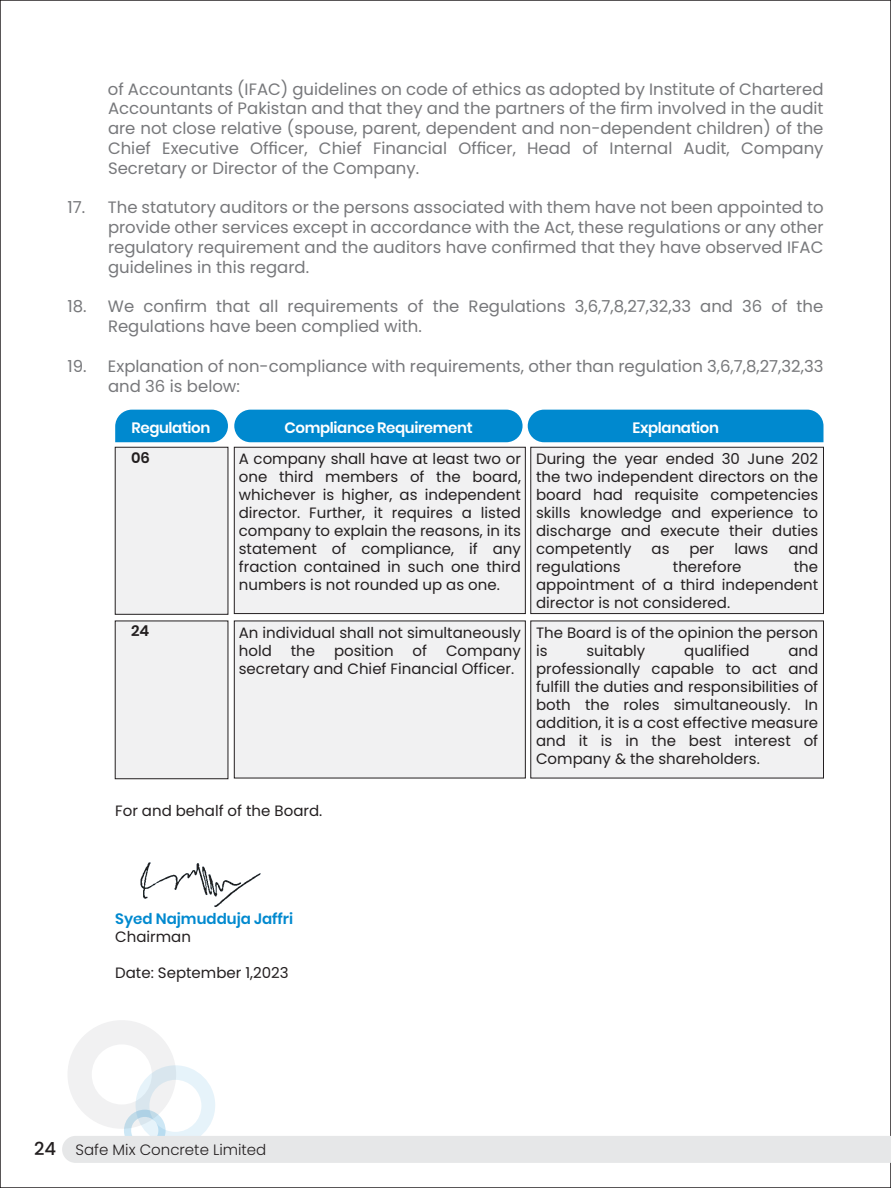
<style>
.page{position:relative;width:891px;height:1188px;background:#fff}
.page>*{position:absolute;margin:0;border:0;box-sizing:border-box;transform-origin:0 0}
.t1{font:16.5px/19.8px "Poppins";color:#77787b;text-align:justify}
.t2{font:15px/18px "Poppins";color:#231f20;text-align:justify}
.t3{font:600 15px "Poppins";letter-spacing:-.025em;color:#fff}
.t4{font:300 15px "Poppins";color:#231f20}
.t5{font:600 15px "Poppins";color:#0089cf}
.t6{font:600 15px "Poppins";color:#231f20}
.s1{font-weight:500;font-size:18px}
</style>
<div class="page">
<div style="left:234px;top:447px;width:292px;height:167px;background:#f1f1f2;border:1px solid #231f20"></div>
<div style="left:530px;top:447px;width:294px;height:167px;background:#f1f1f2;border:1px solid #231f20"></div>
<div style="left:115px;top:447px;width:113px;height:168px;background:#f1f1f2;border:1px solid #231f20"></div>
<div style="left:234px;top:621px;width:292px;height:157px;background:#f1f1f2;border:1px solid #231f20"></div>
<div style="left:530px;top:621px;width:294px;height:157px;background:#f1f1f2;border:1px solid #231f20"></div>
<div style="left:115px;top:621px;width:113px;height:158px;background:#f1f1f2"></div>
<div style="left:115px;top:410px;width:113px;height:32px;background:#0089cf"></div>
<div style="left:234px;top:410px;width:289px;height:32px;background:#0089cf;border-radius:16px"></div>
<div style="left:528px;top:410px;width:296px;height:32px;background:#0089cf"></div>
<img style="left:140px;top:862px;width:121px;height:45px">
<svg style="left:62px;top:1020px;width:829px;height:143px"></svg>
<p class="t1" style="left:108px;top:79px;width:717px">of Accountants (IFAC) guidelines on code of ethics as adopted by Institute of Chartered Accountants of Pakistan and that they and the partners of the firm involved in the audit are not close relative (spouse, parent, dependent and non-dependent children) of the Chief Executive Officer, Chief Financial Officer, Head of Internal Audit, Company Secretary or Director of the Company.</p>
<p class="t1" style="left:108px;top:198px;width:717px;text-indent:-41px">17. The statutory auditors or the persons associated with them have not been appointed to provide other services except in accordance with the Act, these regulations or any other regulatory requirement and the auditors have confirmed that they have observed IFAC guidelines in this regard.</p>
<p class="t1" style="left:108px;top:297px;width:717px;text-indent:-41px">18. We confirm that all requirements of the Regulations 3,6,7,8,27,32,33 and 36 of the<br>Regulations have been complied with.</p>
<p class="t1" style="left:108px;top:356px;width:717px;text-indent:-41px">19. Explanation of non-compliance with requirements, other than regulation 3,6,7,8,27,32,33 and 36 is below:</p>
<p class="t3" style="left:132px;top:419px;width:80px">Regulation</p>
<p class="t3" style="left:285px;top:419px;width:190px">Compliance Requirement</p>
<p class="t3" style="left:633px;top:419px;width:88px">Explanation</p>
<p class="t6" style="left:131px;top:449px;width:20px">06</p>
<p class="t2" style="left:536px;top:450px;width:284px">During the year ended 30 June 202 the two independent directors on the board had requisite competencies skills knowledge and experience to discharge and execute their duties competently</p>
<p class="t2" style="left:239px;top:450px;width:284px">A company shall have at least two or one third members of the board, whichever is higher, as independent director. Further, it requires a listed company to explain the reasons, in its statement of compliance, if any fraction contained in such one third numbers is not rounded up as one.</p>
<p class="t2" style="left:239px;top:624px;width:284px">An individual shall not simultaneously hold</p>
<p class="t2" style="left:652px;top:540px;width:19px">as</p>
<p class="t2" style="left:689px;top:540px;width:27px">per</p>
<p class="t2" style="left:734px;top:540px;width:35px">laws</p>
<p class="t2" style="left:788px;top:540px;width:31px">and</p>
<p class="t2" style="left:536px;top:558px;width:86px">regulations</p>
<p class="t2" style="left:673px;top:558px;width:70px">therefore</p>
<p class="t2" style="left:536px;top:558px;width:284px;text-indent:258px">the appointment of a third independent director is not considered.</p>
<p class="t2" style="left:536px;top:624px;width:284px">The Board is of the opinion the person is</p>
<p class="t6" style="left:131px;top:622px;width:20px">24</p>
<p class="t2" style="left:586px;top:642px;width:60px">suitably</p>
<p class="t2" style="left:684px;top:642px;width:67px">qualified</p>
<p class="t2" style="left:291px;top:642px;width:26px">the</p>
<p class="t2" style="left:334px;top:642px;width:61px">position</p>
<p class="t2" style="left:413px;top:642px;width:16px">of</p>
<p class="t2" style="left:536px;top:642px;width:284px;text-indent:252px">and professionally capable to act and fulfill the duties and responsibilities of both the roles simultaneously. In addition, it is a cost effective measure and it is in the best interest of Company &amp; the shareholders.</p>
<p class="t2" style="left:239px;top:642px;width:284px;text-indent:207px">Company secretary and Chief Financial Officer.</p>
<p class="t2" style="left:115px;top:802px;width:209px">For and behalf of the Board.</p>
<p class="t5" style="left:115px;top:910px;width:179px">Syed Najmudduja Jaffri</p>
<p class="t2" style="left:115px;top:928px;width:77px">Chairman</p>
<p class="t2" style="left:115px;top:964px;width:175px">Date: September 1,2023</p>
<p class="t4" style="left:34px;top:1141px;width:234px"><span class="s1">24</span> Safe Mix Concrete Limited</p>
</div>
